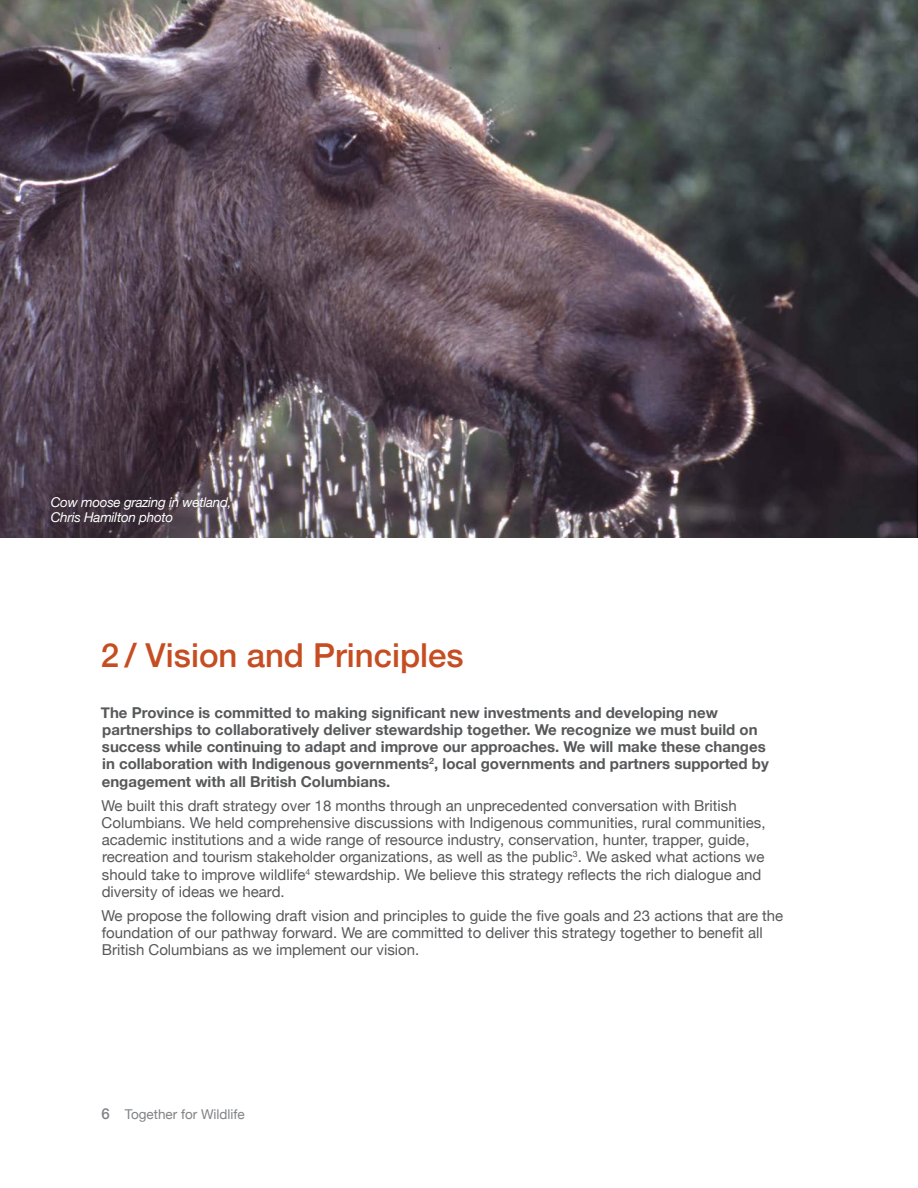
<style>
.page{position:relative;width:918px;height:1188px;background:#fff}
.page>*{position:absolute;margin:0;border:0;box-sizing:border-box;transform-origin:0 0}
.Header_1{font:500 33px "Helvetica Neue";color:#c64d21}
.Body{font:15px/17.2px "Helvetica Neue";color:#57585a}
.Body-2{font:700 15px/17.2px "Helvetica Neue";color:#57585a}
.Body-3{font:italic 13.5px "Helvetica Neue";letter-spacing:-.02em;color:#fff}
.t1{font:13.5px "Helvetica Neue";color:#808285}
.s1{font-weight:500;font-size:15px}
</style>
<div class="page">
<img style="left:0;top:0;width:918px;height:538px">
<p class="Body-3" style="left:51px;top:492px;width:182px">Cow moose grazing in wetland,</p>
<p class="Body-3" style="left:51px;top:507px;width:124px">Chris Hamilton photo</p>
<p class="Header_1" style="left:101px;top:628px;width:364px">2 / Vision and Principles</p>
<p class="Body-2" style="left:101px;top:704px;width:669px">The Province is committed to making significant new investments and developing new partnerships to collaboratively deliver stewardship together. We recognize we must build on success while continuing to adapt and improve our approaches. We will make these changes in collaboration with Indigenous governments<sup>2</sup>, local governments and partners supported by engagement with all British Columbians.</p>
<p class="Body" style="left:102px;top:798px;width:666px">We built this draft strategy over 18 months through an unprecedented conversation with British Columbians. We held comprehensive discussions with Indigenous communities, rural communities, academic institutions and a wide range of resource industry, conservation, hunter, trapper, guide, recreation and tourism stakeholder organizations, as well as the public<sup>3</sup>. We asked what actions we should take to improve wildlife<sup>4</sup> stewardship. We believe this strategy reflects the rich dialogue and diversity of ideas we heard.</p>
<p class="Body" style="left:102px;top:908px;width:683px">We propose the following draft vision and principles to guide the five goals and 23 actions that are the foundation of our pathway forward. We are committed to deliver this strategy together to benefit all<br>British Columbians as we implement our vision.</p>
<p class="t1" style="left:102px;top:1105px;width:145px"><span class="s1">6</span> Together for Wildlife</p>
</div>
